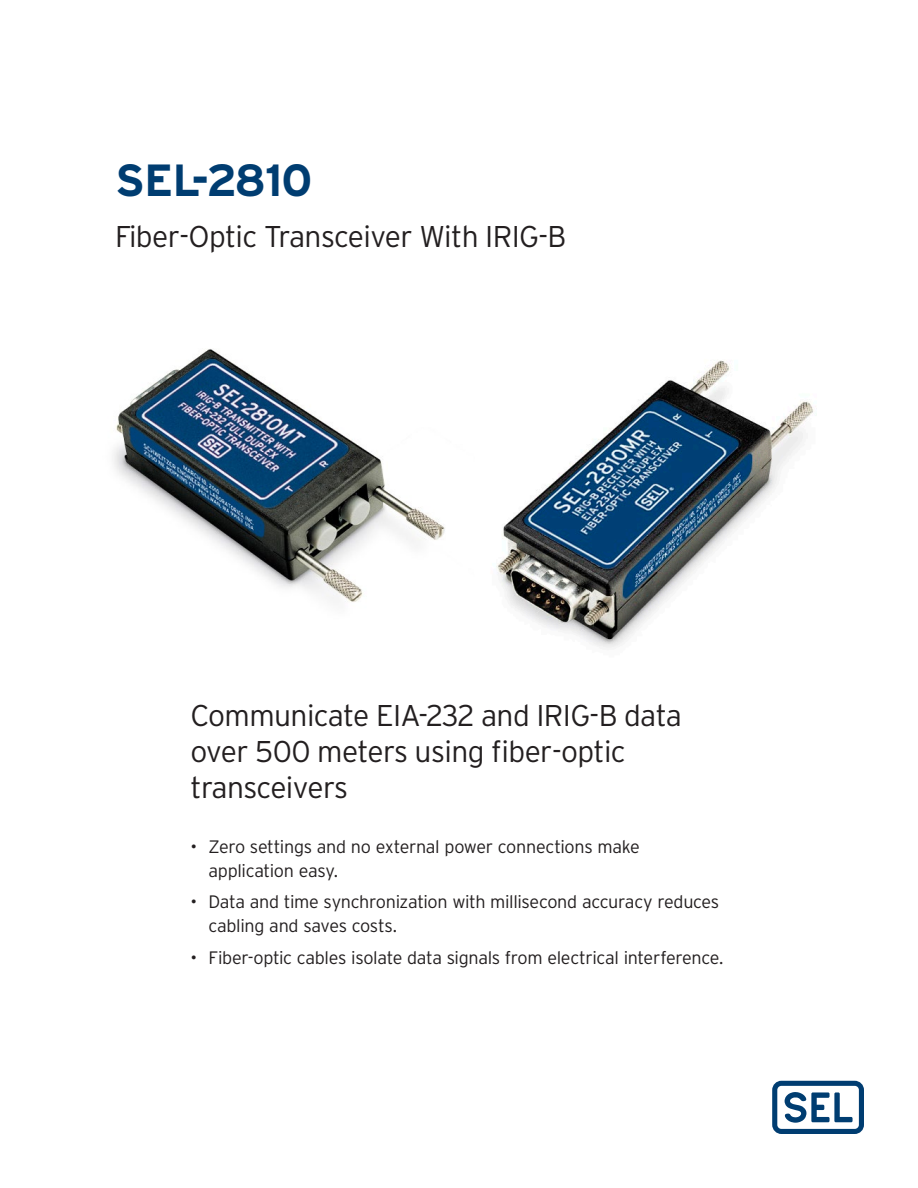
<style>
.page{position:relative;width:918px;height:1188px;background:#fff}
.page>*{position:absolute;margin:0;border:0;box-sizing:border-box;transform-origin:0 0}
.Cover_Title{font:700 45px "Interstate Poly";letter-spacing:-.02em;color:#003d71}
.Cover_Sub{font:300 30px/36px "Interstate Poly";letter-spacing:-.02em;color:#231f20}
.t1{font:300 18px/24px "Interstate Poly";letter-spacing:-.02em;color:#231f20}
</style>
<div class="page">
<svg style="left:772px;top:1081px;width:92px;height:53px"></svg>
<img style="left:496px;top:360px;width:320px;height:288px">
<img style="left:113px;top:349px;width:332px;height:253px">
<p class="Cover_Title" style="left:115px;top:147px;width:199px">SEL-2810</p>
<p class="Cover_Sub" style="left:115px;top:216px;width:453px">Fiber-Optic Transceiver With IRIG-B</p>
<p class="Cover_Sub" style="left:190px;top:696px;width:493px">Communicate EIA-232 and IRIG-B data over 500 meters using fiber-optic transceivers</p>
<p class="t1" style="left:208px;top:833px;width:433px;text-indent:-18px">• Zero settings and no external power connections make application easy.</p>
<p class="t1" style="left:208px;top:889px;width:512px;text-indent:-18px">• Data and time synchronization with millisecond accuracy reduces cabling and saves costs.</p>
<p class="t1" style="left:190px;top:944px;width:534px">• Fiber-optic cables isolate data signals from electrical interference.</p>
</div>
